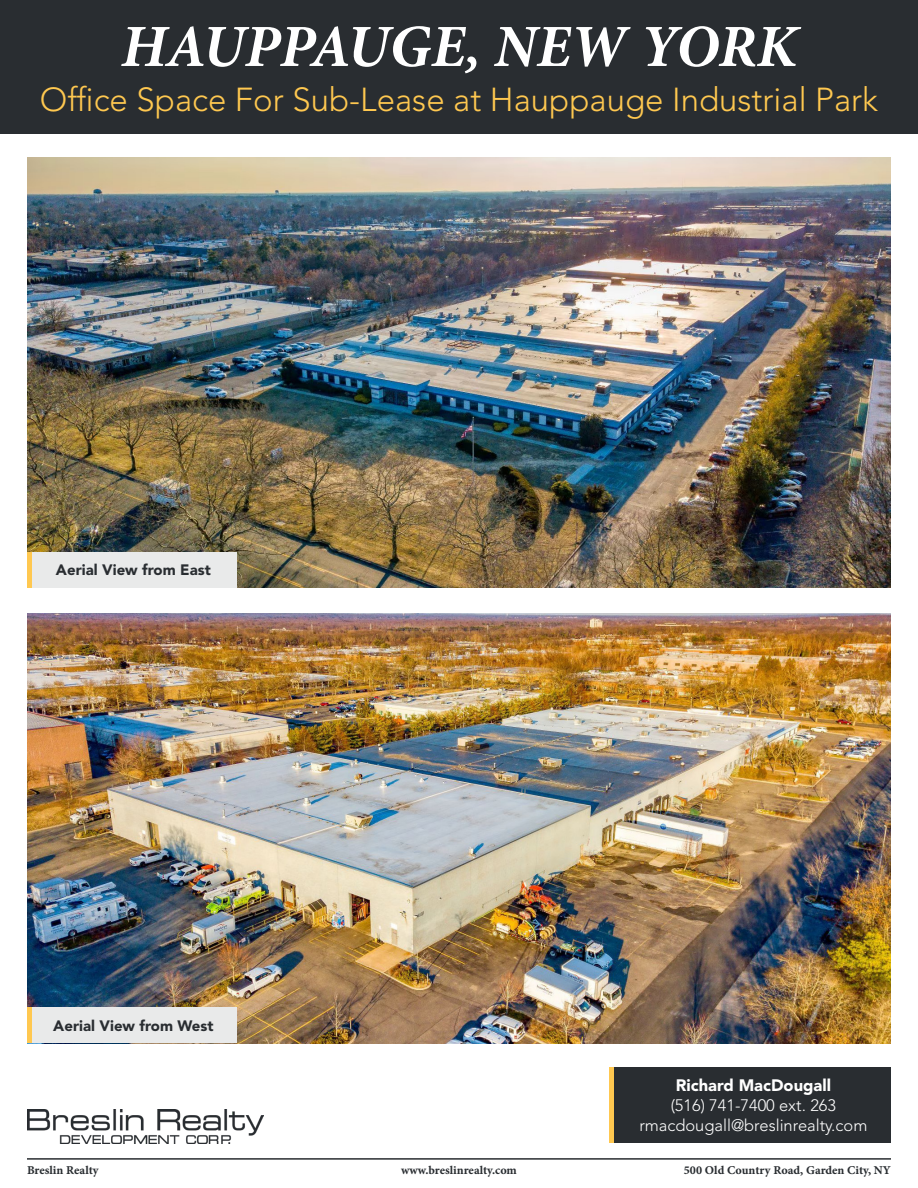
<style>
.page{position:relative;width:918px;height:1188px;background:#fff}
.page>*{position:absolute;margin:0;border:0;box-sizing:border-box;transform-origin:0 0}
.t1{font:italic 700 60px "Minion Pro";letter-spacing:-.015em;color:#fff}
.t2{font:300 33px "Avenir LT Std";color:#ffc850}
.t3{font:300 16.5px "Avenir LT Std";color:#fff}
.t4{font:900 16.5px "Avenir LT Std";color:#fff}
.t5{font:900 15px "Avenir LT Std";color:#292d31}
.t6{font:12px "Minion Pro Bold Capt";color:#292d31}
</style>
<div class="page">
<img style="left:27px;top:157px;width:864px;height:430px">
<img style="left:27px;top:613px;width:864px;height:430px">
<div style="left:32px;top:552px;width:205px;height:35px;background:#e9eaea"></div>
<div style="left:27px;top:552px;width:5px;height:35px;background:#ffc850"></div>
<div style="left:32px;top:1008px;width:205px;height:35px;background:#e9eaea"></div>
<div style="left:27px;top:1008px;width:5px;height:35px;background:#ffc850"></div>
<hr style="left:27px;top:1158px;width:864px;height:2px;background:#292d31">
<img style="left:27px;top:1110px;width:236px;height:33px">
<div style="left:614px;top:1067px;width:277px;height:76px;background:#292d31"></div>
<div style="left:609px;top:1067px;width:5px;height:76px;background:#ffc850"></div>
<div style="left:0;top:0;width:918px;height:134px;background:#292d31"></div>
<p class="t1" style="left:121px;top:4px;width:678px">HAUPPAUGE, NEW YORK</p>
<p class="t2" style="left:40px;top:80px;width:840px">Office Space For Sub-Lease at Hauppauge Industrial Park</p>
<p class="t5" style="left:56px;top:561px;width:156px">Aerial View from East</p>
<p class="t5" style="left:53px;top:1016px;width:162px">Aerial View from West</p>
<p class="t4" style="left:676px;top:1075px;width:157px">Richard MacDougall</p>
<p class="t3" style="left:671px;top:1095px;width:167px">(516) 741-7400 ext. 263</p>
<p class="t3" style="left:639px;top:1115px;width:230px">rmacdougall@breslinrealty.com</p>
<p class="t6" style="left:27px;top:1161px;width:73px">Breslin Realty</p>
<p class="t6" style="left:401px;top:1161px;width:117px">www.breslinrealty.com</p>
<p class="t6" style="left:684px;top:1161px;width:209px">500 Old Country Road, Garden City, NY</p>
</div>
